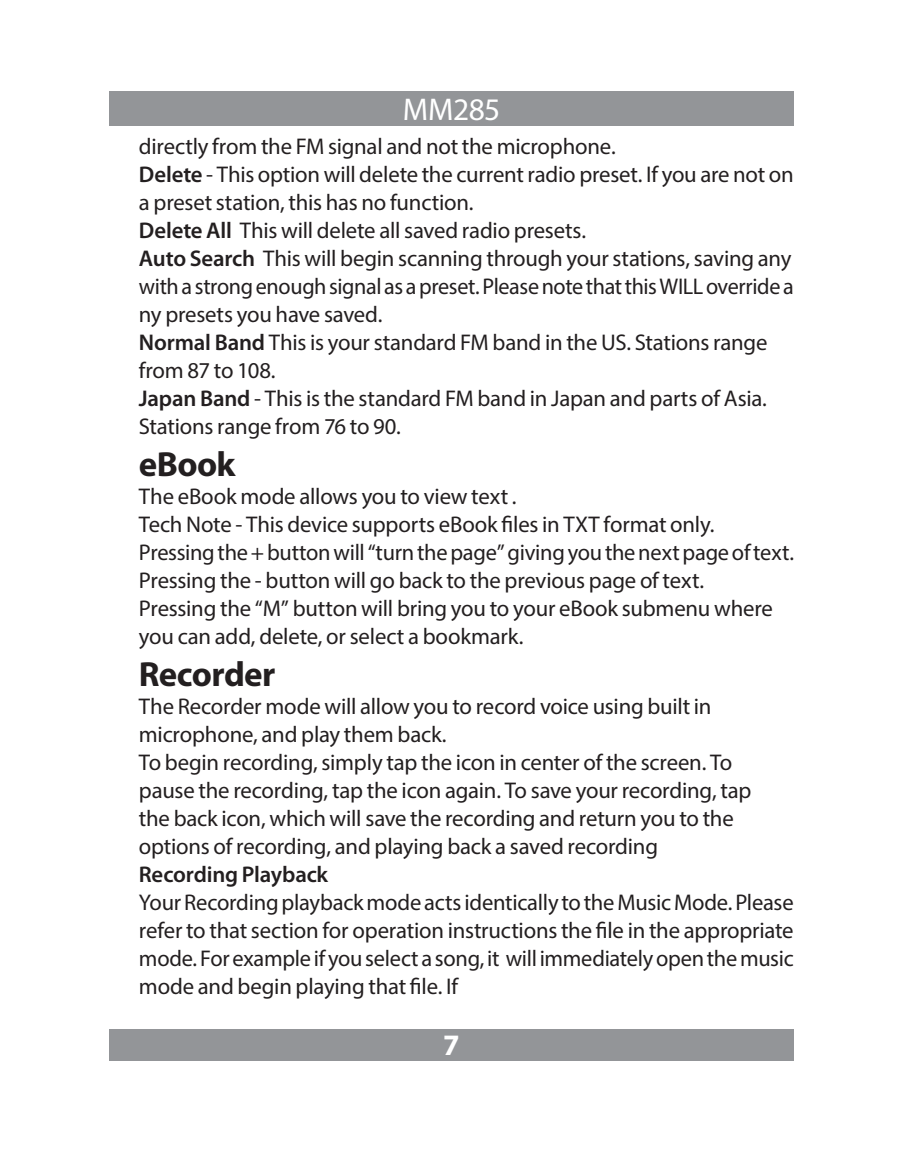
<style>
.page{position:relative;width:903px;height:1151px;background:#fff}
.page>*{position:absolute;margin:0;border:0;box-sizing:border-box;transform-origin:0 0}
.TYtuł{font:700 35px "Myriad Pro";letter-spacing:-.02em;color:#231f20}
.t1{font:31.5px "Myriad Pro";letter-spacing:-.015em;color:#fff}
.t2{font:700 29.75px "Myriad Pro";color:#fff}
.Tytuł_1{font:22.75px "Myriad Pro";letter-spacing:-.01em;color:#231f20}
.Tytuł_semibold{font:600 22.75px "Myriad Pro";letter-spacing:-.01em;color:#231f20}
.s1{font-weight:600}
</style>
<div class="page">
<div style="left:109px;top:92px;width:685px;height:34px;background:#939598"></div>
<div style="left:109px;top:1029px;width:685px;height:31px;background:#939598"></div>
<h2 class="t1" style="left:403px;top:90px;width:99px">MM285</h2>
<p class="Tytuł_1" style="left:139px;top:132px;width:478px">directly from the FM signal and not the microphone.</p>
<p class="Tytuł_1" style="left:139px;top:160px;width:656px"><span class="s1">Delete</span> - This option will delete the current radio preset. If you are not on</p>
<p class="Tytuł_1" style="left:139px;top:188px;width:336px">a preset station, this has no function.</p>
<p class="Tytuł_1" style="left:139px;top:216px;width:449px"><span class="s1">Delete All</span> This will delete all saved radio presets.</p>
<p class="Tytuł_1" style="left:139px;top:244px;width:654px"><span class="s1">Auto Search</span> This will begin scanning through your stations, saving any</p>
<p class="Tytuł_1" style="left:139px;top:272px;width:656px">with a strong enough signal as a preset. Please note that this WILL override a</p>
<p class="Tytuł_1" style="left:139px;top:300px;width:245px">ny presets you have saved.</p>
<p class="Tytuł_1" style="left:139px;top:328px;width:630px"><span class="s1">Normal Band</span> This is your standard FM band in the US. Stations range</p>
<p class="Tytuł_1" style="left:139px;top:356px;width:138px">from 87 to 108.</p>
<p class="Tytuł_1" style="left:139px;top:384px;width:629px"><span class="s1">Japan Band</span> - This is the standard FM band in Japan and parts of Asia.</p>
<p class="Tytuł_1" style="left:139px;top:412px;width:263px">Stations range from 76 to 90.</p>
<p class="TYtuł" style="left:139px;top:441px;width:98px">eBook</p>
<p class="Tytuł_1" style="left:139px;top:482px;width:379px">The eBook mode allows you to view text .</p>
<p class="Tytuł_1" style="left:139px;top:510px;width:577px">Tech Note - This device supports eBook files in TXT format only.</p>
<p class="Tytuł_1" style="left:139px;top:538px;width:656px">Pressing the + button will “turn the page” giving you the next page of text.</p>
<p class="Tytuł_1" style="left:139px;top:566px;width:567px">Pressing the - button will go back to the previous page of text.</p>
<p class="Tytuł_1" style="left:139px;top:594px;width:635px">Pressing the “M” button will bring you to your eBook submenu where</p>
<p class="Tytuł_1" style="left:139px;top:622px;width:386px">you can add, delete, or select a bookmark.</p>
<p class="TYtuł" style="left:139px;top:651px;width:138px">Recorder</p>
<p class="Tytuł_1" style="left:139px;top:692px;width:574px">The Recorder mode will allow you to record voice using built in</p>
<p class="Tytuł_1" style="left:139px;top:720px;width:309px">microphone, and play them back.</p>
<p class="Tytuł_1" style="left:139px;top:748px;width:595px">To begin recording, simply tap the icon in center of the screen. To</p>
<p class="Tytuł_1" style="left:139px;top:776px;width:614px">pause the recording, tap the icon again. To save your recording, tap</p>
<p class="Tytuł_1" style="left:139px;top:804px;width:596px">the back icon, which will save the recording and return you to the</p>
<p class="Tytuł_1" style="left:139px;top:832px;width:521px">options of recording, and playing back a saved recording</p>
<p class="Tytuł_semibold" style="left:139px;top:860px;width:191px">Recording Playback</p>
<p class="Tytuł_1" style="left:139px;top:888px;width:656px">Your Recording playback mode acts identically to the Music Mode. Please</p>
<p class="Tytuł_1" style="left:139px;top:916px;width:656px">refer to that section for operation instructions the file in the appropriate</p>
<p class="Tytuł_1" style="left:139px;top:944px;width:656px">mode. For example if you select a song, it will immediately open the music</p>
<p class="Tytuł_1" style="left:139px;top:972px;width:321px">mode and begin playing that file. If</p>
<h3 class="t2" style="left:443px;top:1025px;width:18px">7</h3>
</div>
